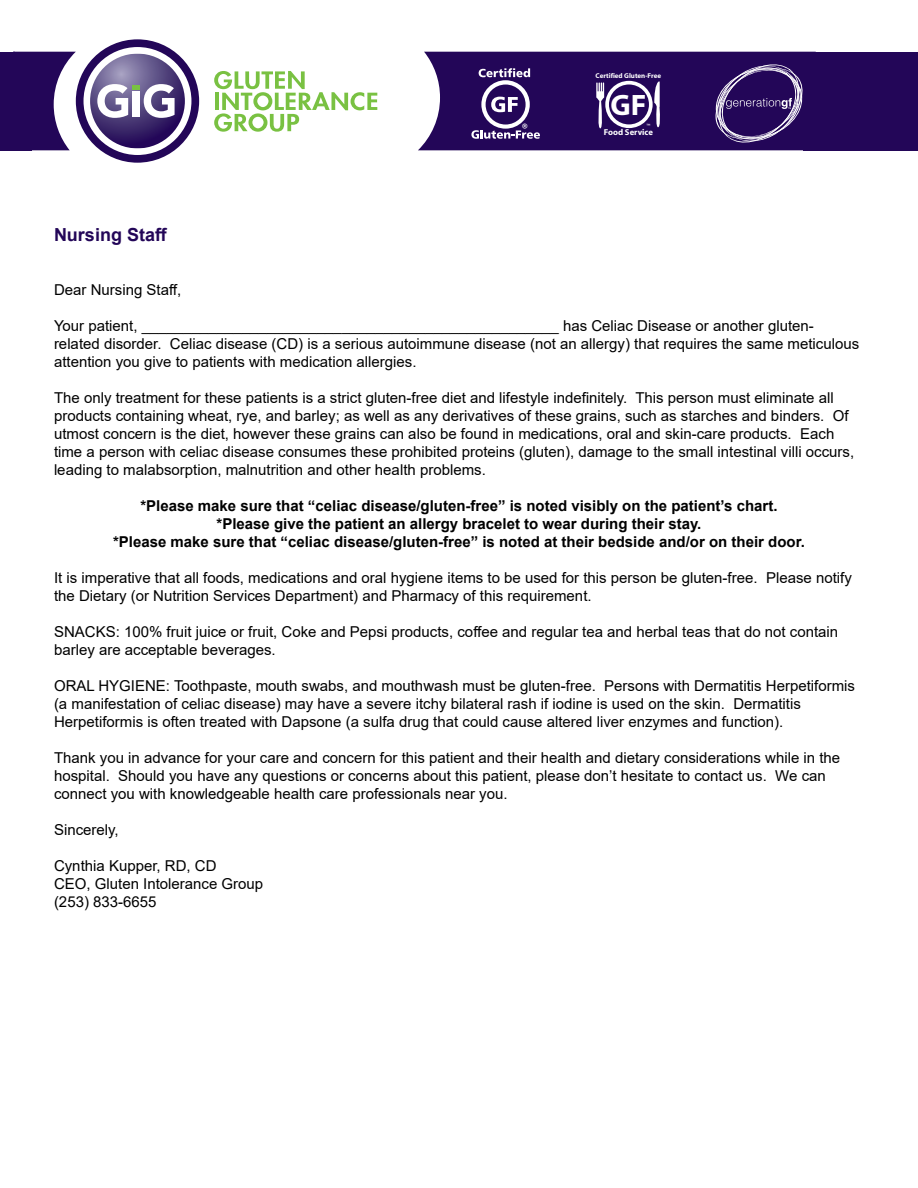
<style>
.page{position:relative;width:918px;height:1188px;background:#fff}
.page>*{position:absolute;margin:0;border:0;box-sizing:border-box;transform-origin:0 0}
.t1{font:700 29.7px "Myriad";color:#fff}
.t2{font:700 18px "Arial";color:#230658}
.t3{font:15px/18px "Arial";color:#000}
.t4{font:700 15px "Arial";color:#000}
.t5{font:700 8.55px "Myriad";color:#fff}
.t6{font:700 7.05px "Myriad";color:#fff}
.t7{font:6.15px "Myriad Pro";color:#fff}
.t8{font:700 6px "Tahoma";color:#fff}
</style>
<div class="page">
<svg style="left:214px;top:71px;width:163px;height:61px"></svg>
<svg style="left:418px;top:52px;width:386px;height:98px;background:#3f266d"></svg>
<div style="left:804px;top:52px;width:114px;height:98px;background:#230658"></div>
<div style="left:0;top:52px;width:31px;height:98px;background:#230658"></div>
<svg style="left:14px;top:39px;width:185px;height:124px"></svg>
<hr style="left:14px;top:52px;width:1px;height:98px;background:#230658">
<p class="t6" style="left:596px;top:72px;width:67px">Certified Gluten-Free</p>
<p class="t1" style="left:611px;top:90px;width:37px">GF</p>
<p class="t8" style="left:522px;top:122px;width:7px">®</p>
<p class="t7" style="left:646px;top:122px;width:5px">™</p>
<p class="t5" style="left:604px;top:128px;width:51px">Food Service</p>
<p class="t2" style="left:54px;top:222px;width:115px">Nursing Staff</p>
<p class="t3" style="left:54px;top:281px;width:129px">Dear Nursing Staff,</p>
<p class="t3" style="left:54px;top:317px;width:807px">Your patient, __________________________________________________ has Celiac Disease or another gluten&shy;related disorder. Celiac disease (CD) is a serious autoimmune disease (not an allergy) that requires the same meticulous attention you give to patients with medication allergies.</p>
<p class="t3" style="left:54px;top:389px;width:802px">The only treatment for these patients is a strict gluten-free diet and lifestyle indefinitely. This person must eliminate all products containing wheat, rye, and barley; as well as any derivatives of these grains, such as starches and binders. Of utmost concern is the diet, however these grains can also be found in medications, oral and skin-care products. Each time a person with celiac disease consumes these prohibited proteins (gluten), damage to the small intestinal villi occurs, leading to malabsorption, malnutrition and other health problems.</p>
<p class="t4" style="left:140px;top:495px;width:639px">*Please make sure that “celiac disease/gluten-free” is noted visibly on the patient’s chart.</p>
<p class="t4" style="left:217px;top:513px;width:486px">*Please give the patient an allergy bracelet to wear during their stay.</p>
<p class="t4" style="left:113px;top:531px;width:693px">*Please make sure that “celiac disease/gluten-free” is noted at their bedside and/or on their door.</p>
<p class="t3" style="left:54px;top:569px;width:799px">It is imperative that all foods, medications and oral hygiene items to be used for this person be gluten-free. Please notify the Dietary (or Nutrition Services Department) and Pharmacy of this requirement.</p>
<p class="t3" style="left:54px;top:623px;width:786px">SNACKS: 100% fruit juice or fruit, Coke and Pepsi products, coffee and regular tea and herbal teas that do not contain barley are acceptable beverages.</p>
<p class="t3" style="left:54px;top:677px;width:803px">ORAL HYGIENE: Toothpaste, mouth swabs, and mouthwash must be gluten-free. Persons with Dermatitis Herpetiformis (a manifestation of celiac disease) may have a severe itchy bilateral rash if iodine is used on the skin. Dermatitis<br>Herpetiformis is often treated with Dapsone (a sulfa drug that could cause altered liver enzymes and function).</p>
<p class="t3" style="left:54px;top:749px;width:788px">Thank you in advance for your care and concern for this patient and their health and dietary considerations while in the hospital. Should you have any questions or concerns about this patient, please don’t hesitate to contact us. We can connect you with knowledgeable health care professionals near you.</p>
<p class="t3" style="left:54px;top:821px;width:66px">Sincerely,</p>
<p class="t3" style="left:54px;top:857px;width:164px">Cynthia Kupper, RD, CD</p>
<p class="t3" style="left:54px;top:875px;width:211px">CEO, Gluten Intolerance Group</p>
<p class="t3" style="left:54px;top:893px;width:104px">(253) 833-6655</p>
</div>
